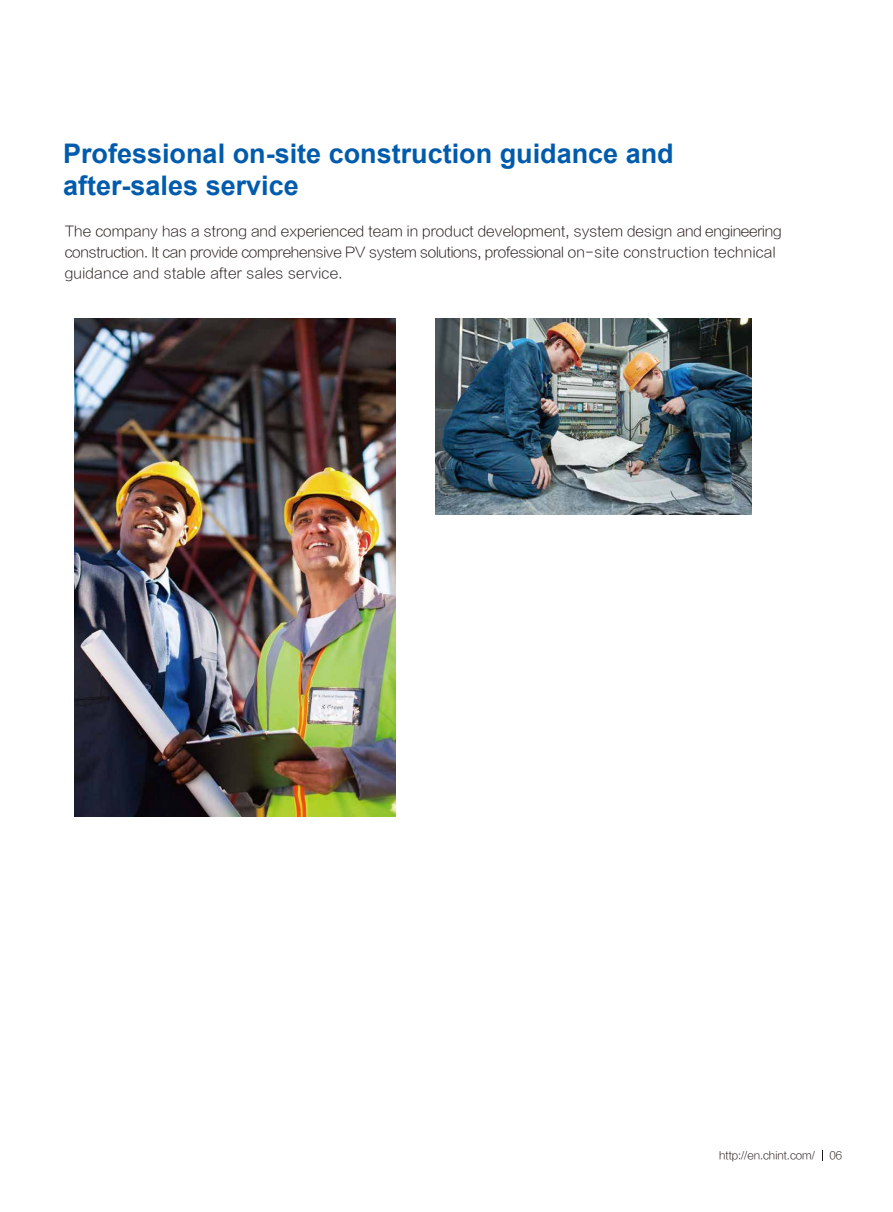
<style>
.page{position:relative;width:893px;height:1212px;background:#fff}
.page>*{position:absolute;margin:0;border:0;box-sizing:border-box;transform-origin:0 0}
.t1{font:700 27px/32.4px "Arial";color:#005bac}
.t2{font:13.95px/21px "FZLTXHJW GB1 0";letter-spacing:.01em;color:#221815}
.t3{font:10.5px "FZLTXHJW GB1 0";color:#221815}
</style>
<div class="page">
<img style="left:435px;top:319px;width:317px;height:196px">
<img style="left:75px;top:319px;width:321px;height:497px">
<h1 class="t1" style="left:63px;top:138px;width:612px">Professional on-site construction guidance and after-sales service</h1>
<p class="t2" style="left:65px;top:221px;width:718px">The company has a strong and experienced team in product development, system design and engineering construction. It can provide comprehensive PV system solutions, professional on-site construction technical guidance and stable after sales service.</p>
<p class="t3" style="left:719px;top:1150px;width:97px">http://en.chint.com/</p>
<p class="t3" style="left:830px;top:1150px;width:14px">06</p>
</div>
